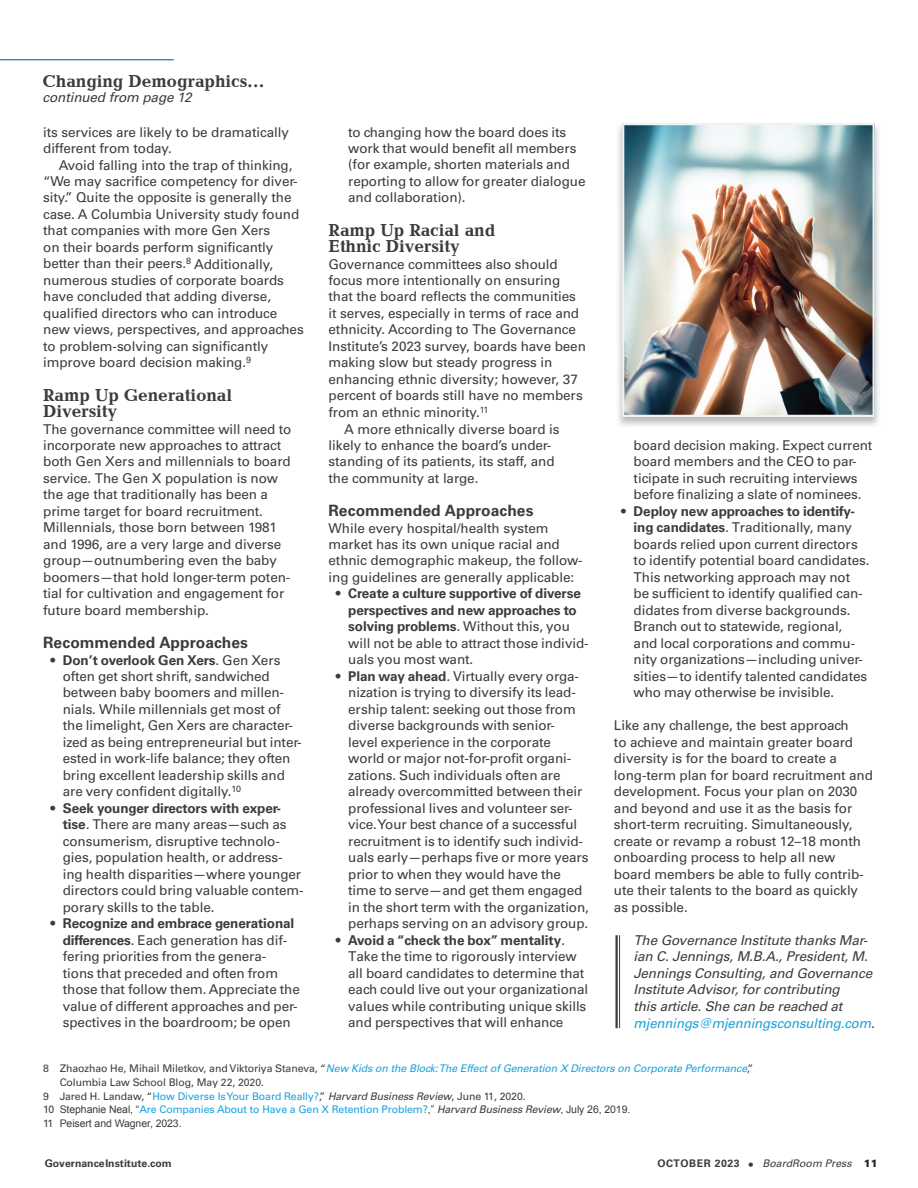
<style>
.page{position:relative;width:918px;height:1188px;background:#fff}
.page>*{position:absolute;margin:0;border:0;box-sizing:border-box;transform-origin:0 0}
.t1{font:700 17.4px/16.5px "Candida LT";letter-spacing:-.01em;color:#3b3c3e}
.t2{font:700 15.6px "Univers LT Std";color:#3b3c3e}
.t3{font:13.5px/16.5px "Univers LT Std";letter-spacing:-.01em;color:#3b3c3e}
.t4{font:italic 13.5px/16.5px "Univers LT Std";letter-spacing:-.01em;color:#3b3c3e}
.t5{font:700 13.5px/16.5px "Univers LT Std";letter-spacing:-.01em;color:#3b3c3e}
.t6{font:italic 10.5px "Univers LT Std";letter-spacing:-.01em;color:#19a2dc}
.t7{font:10.5px "Univers LT Std";letter-spacing:-.01em;color:#3b3c3e}
.t8{font:10.5px "Univers LT Std";letter-spacing:-.01em;color:#19a2dc}
.t9{font:italic 10.5px "Univers LT Std";color:#3b3c3e}
.t10{font:10.5px "Arial";letter-spacing:-.01em;color:#3b3c3e}
.t11{font:700 10.5px "Univers LT Std";color:#3b3c3e}
.s1{font-weight:700}
.s2{font-style:italic}
.s3{font-style:normal;color:#3b3c3e}
.s4{color:#19a2dc}
.s5{color:#3b3c3e}
.s6{font-family:"Arial";color:#3b3c3e}
.s7{font-style:italic;color:#3b3c3e}
.s8{font-family:"Univers LT Std"}
.s9{font-weight:400}
.s10{font-weight:400;font-style:italic}
.s11{font-weight:700;font-style:normal}
.s12{font-style:normal;font-size:12px}
.s13{font-weight:900;font-style:normal;color:#231f20}
</style>
<div class="page">
<hr style="left:0;top:59px;width:174px;height:1px;background:#0153a0">
<hr style="left:615px;top:935px;width:3px;height:93px;background:#3b3c3e">
<hr style="left:619px;top:935px;width:1px;height:93px;background:#3b3c3e">
<img style="left:618px;top:125px;width:261px;height:301px">
<img style="left:625px;top:126px;width:247px;height:288px">
<div style="left:622px;top:123px;width:253px;height:294px;border:2px solid #f0f1f2"></div>
<p class="t1" style="left:43px;top:73px;width:224px">Changing Demographics…</p>
<p class="t4" style="left:43px;top:89px;width:151px">continued from page 12</p>
<p class="t3" style="left:43px;top:124px;width:247px">its services are likely to be dramatically different from today.</p>
<p class="t3" style="left:43px;top:157px;width:262px;text-indent:16px">Avoid falling into the trap of thinking, “We may sacrifice competency for diver&shy;sity.” Quite the opposite is generally the case. A Columbia University study found that companies with more Gen Xers<br>on their boards perform significantly better than their peers.<sup>8</sup> Additionally, numerous studies of corporate boards have concluded that adding diverse, qualified directors who can introduce new views, perspectives, and approaches to problem-solving can significantly improve board decision making.<sup>9</sup></p>
<p class="t1" style="left:43px;top:386px;width:191px">Ramp Up Generational<br>Diversity</p>
<p class="t3" style="left:43px;top:421px;width:250px">The governance committee will need to incorporate new approaches to attract both Gen Xers and millennials to board service. The Gen X population is now the age that traditionally has been a prime target for board recruitment.<br>Millennials, those born between 1981 and 1996, are a very large and diverse group—outnumbering even the baby boomers—that hold longer-term poten&shy;tial for cultivation and engagement for future board membership.</p>
<p class="t2" style="left:43px;top:633px;width:206px">Recommended Approaches</p>
<p class="t3" style="left:63px;top:652px;width:240px;text-indent:-12px">• <span class="s1">Don’t overlook Gen Xers</span>. Gen Xers often get short shrift, sandwiched between baby boomers and millen&shy;nials. While millennials get most of the limelight, Gen Xers are character&shy;ized as being entrepreneurial but inter&shy;ested in work-life balance; they often bring excellent leadership skills and are very confident digitally.<sup>10</sup></p>
<p class="t3" style="left:63px;top:800px;width:242px;text-indent:-12px">• <span class="s1">Seek younger directors with exper&shy;tise</span><span class="s2">.</span> There are many areas—such as consumerism, disruptive technolo&shy;gies, population health, or address&shy;ing health disparities—where younger directors could bring valuable contem&shy;porary skills to the table.</p>
<p class="t3" style="left:63px;top:916px;width:239px;text-indent:-12px">• <span class="s1">Recognize and embrace generational differences</span>. Each generation has dif&shy;fering priorities from the genera&shy;tions that preceded and often from those that follow them. Appreciate the value of different approaches and per&shy;spectives in the boardroom; be open</p>
<p class="t6" style="left:43px;top:1063px;width:712px"><span class="s3">8 Zhaozhao He, Mihail Miletkov, and Viktoriya Staneva, “</span>New Kids on the Block: The Effect of Generation X Directors on Corporate Performance<span class="s3">,”</span></p>
<p class="t7" style="left:60px;top:1076px;width:206px">Columbia Law School Blog, May 22, 2020.</p>
<p class="t7" style="left:43px;top:1090px;width:484px">9 Jared H. Landaw, “<span class="s4">How Diverse Is Your Board Really?</span>,” <span class="s2">Harvard Business Review</span>, June 11, 2020.</p>
<p class="t8" style="left:43px;top:1103px;width:589px"><span class="s5">10</span> <span class="s6">Stephanie Neal, “</span>Are Companies About to Have a Gen X Retention Problem?<span class="s6">,”</span> <span class="s7">Harvard Business Review</span><span class="s6">, July 26, 2019.</span></p>
<p class="t10" style="left:43px;top:1116px;width:140px"><span class="s8">11</span> Peisert and Wagner, 2023.</p>
<p class="t3" style="left:348px;top:124px;width:239px">to changing how the board does its work that would benefit all members (for example, shorten materials and reporting to allow for greater dialogue and collaboration).</p>
<p class="t1" style="left:329px;top:221px;width:168px">Ramp Up Racial and<br>Ethnic Diversity</p>
<p class="t3" style="left:329px;top:256px;width:231px">Governance committees also should</p>
<p class="t3" style="left:329px;top:272px;width:233px">focus more intentionally on ensuring</p>
<p class="t3" style="left:329px;top:289px;width:249px">that the board reflects the communities</p>
<p class="t3" style="left:329px;top:305px;width:252px">it serves, especially in terms of race and</p>
<p class="t3" style="left:329px;top:322px;width:249px">ethnicity. According to The Governance</p>
<p class="t3" style="left:329px;top:338px;width:259px">Institute’s 2023 survey, boards have been</p>
<p class="t3" style="left:329px;top:355px;width:225px">making slow but steady progress in</p>
<p class="t3" style="left:329px;top:371px;width:251px">enhancing ethnic diversity; however, 37</p>
<p class="t3" style="left:329px;top:388px;width:256px">percent of boards still have no members</p>
<p class="t3" style="left:329px;top:404px;width:162px">from an ethnic minority.<sup>11</sup></p>
<p class="t3" style="left:344px;top:421px;width:217px">A more ethnically diverse board is</p>
<p class="t3" style="left:329px;top:437px;width:224px">likely to enhance the board’s under-</p>
<p class="t3" style="left:329px;top:454px;width:228px">standing of its patients, its staff, and</p>
<p class="t3" style="left:329px;top:470px;width:151px">the community at large.</p>
<p class="t2" style="left:329px;top:501px;width:206px">Recommended Approaches</p>
<p class="t3" style="left:329px;top:520px;width:255px">While every hospital/health system market has its own unique racial and ethnic demographic makeup, the follow&shy;ing guidelines are generally applicable:</p>
<p class="t5" style="left:348px;top:586px;width:242px;text-indent:-12px"><span class="s9">•</span> Create a culture supportive of diverse perspectives and new approaches to solving problems<span class="s10">.</span> <span class="s9">Without this, you will not be able to attract those individ&shy;uals you most want.</span></p>
<p class="t3" style="left:348px;top:668px;width:242px;text-indent:-12px">• <span class="s1">Plan way ahead</span><span class="s2">.</span> Virtually every orga&shy;nization is trying to diversify its lead&shy;ership talent: seeking out those from diverse backgrounds with senior-<br>level experience in the corporate world or major not-for-profit organi&shy;zations. Such individuals often are already overcommitted between their professional lives and volunteer ser&shy;vice. Your best chance of a successful recruitment is to identify such individ&shy;uals early—perhaps five or more years prior to when they would have the time to serve—and get them engaged in the short term with the organization, perhaps serving on an advisory group.</p>
<p class="t3" style="left:348px;top:932px;width:241px;text-indent:-12px">• <span class="s1">Avoid a “check the box” mentality</span><span class="s2">.<br></span>Take the time to rigorously interview all board candidates to determine that each could live out your organizational values while contributing unique skills and perspectives that will enhance</p>
<p class="t3" style="left:634px;top:437px;width:240px">board decision making. Expect current board members and the CEO to par&shy;ticipate in such recruiting interviews before finalizing a slate of nominees.</p>
<p class="t3" style="left:634px;top:503px;width:237px;text-indent:-12px">• <span class="s1">Deploy new approaches to identify&shy;ing candidates</span><span class="s2">.</span> Traditionally, many boards relied upon current directors to identify potential board candidates.<br>This networking approach may not<br>be sufficient to identify qualified can&shy;didates from diverse backgrounds.<br>Branch out to statewide, regional, and local corporations and commu&shy;nity organizations—including univer&shy;sities—to identify talented candidates who may otherwise be invisible.</p>
<p class="t3" style="left:614px;top:717px;width:261px">Like any challenge, the best approach<br>to achieve and maintain greater board diversity is for the board to create a long-term plan for board recruitment and development. Focus your plan on 2030 and beyond and use it as the basis for short-term recruiting. Simultaneously, create or revamp a robust 12–18 month onboarding process to help all new board members be able to fully contrib&shy;ute their talents to the board as quickly as possible.</p>
<p class="t4" style="left:633px;top:932px;width:243px">The Governance Institute thanks Mar&shy;ian C. Jennings, M.B.A., President, M.<br>Jennings Consulting, and Governance Institute Advisor, for contributing<br>this article. She can be reached at <span class="s4">mjennings@mjenningsconsulting.com</span>.</p>
<p class="t11" style="left:45px;top:1157px;width:129px">GovernanceInstitute.com</p>
<p class="t9" style="left:657px;top:1157px;width:222px"><span class="s11">OCTOBER 2023</span> <span class="s12">•</span> BoardRoom Press <span class="s13">11</span></p>
</div>
